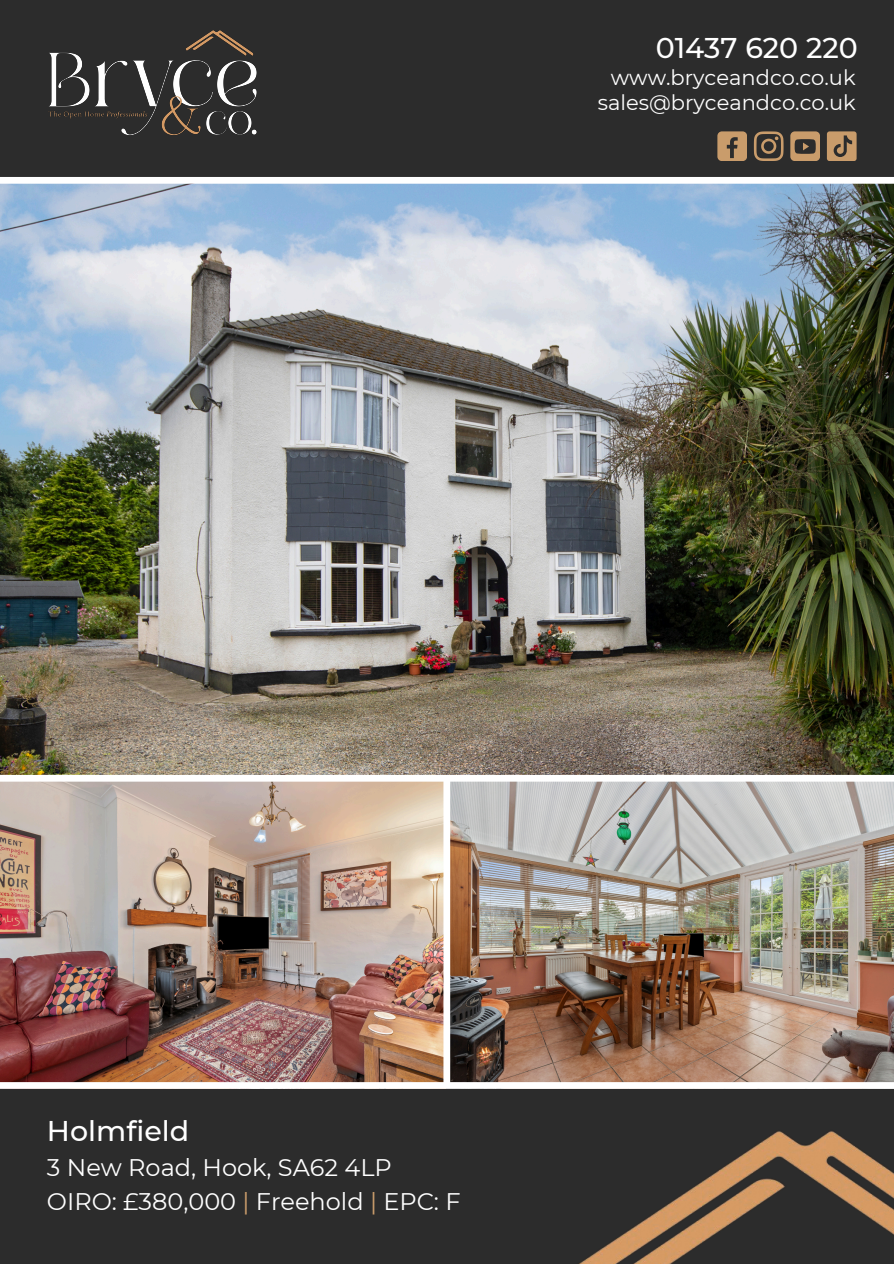
<style>
.page{position:relative;width:894px;height:1264px;background:#fff}
.page>*{position:absolute;margin:0;border:0;box-sizing:border-box;transform-origin:0 0}
.t1{font:500 28.5px "Montserrat";color:#fff}
.t2{font:24px "Montserrat";color:#fff}
.t3{font:21px "Montserrat";color:#fff}
.s1{color:#c99c6b}
</style>
<div class="page">
<div style="left:0;top:0;width:893px;height:1263px;background:#2c2c2c"></div>
<img style="left:0;top:184px;width:893px;height:591px">
<img style="left:0;top:781px;width:443px;height:301px">
<img style="left:450px;top:781px;width:443px;height:301px">
<div style="left:0;top:775px;width:893px;height:6px;background:#fff"></div>
<div style="left:443px;top:778px;width:7px;height:307px;background:#fff"></div>
<div style="left:0;top:1082px;width:893px;height:6px;background:#fff"></div>
<img style="left:47px;top:30px;width:220px;height:156px">
<img style="left:580px;top:1131px;width:313px;height:132px">
<div style="left:0;top:177px;width:893px;height:7px;background:#fff"></div>
<div style="left:717px;top:131px;width:29px;height:30px;background:#c99c6b;border-radius:5px"></div>
<svg style="left:726px;top:137px;width:11px;height:21px"></svg>
<svg style="left:753px;top:131px;width:29px;height:30px"></svg>
<svg style="left:826px;top:131px;width:29px;height:30px"></svg>
<div style="left:790px;top:131px;width:29px;height:30px;background:#c99c6b;border-radius:5px"></div>
<svg style="left:794px;top:139px;width:21px;height:15px"></svg>
<p class="t1" style="left:655px;top:30px;width:203px">01437 620 220</p>
<p class="t3" style="left:597px;top:89px;width:259px">sales@bryceandco.co.uk</p>
<p class="t3" style="left:610px;top:64px;width:246px">www.bryceandco.co.uk</p>
<p class="t1" style="left:47px;top:1113px;width:144px">Holmfield</p>
<h1 class="t2" style="left:47px;top:1152px;width:346px">3 New Road, Hook, SA62 4LP</h1>
<p class="t2" style="left:47px;top:1187px;width:415px">OIRO: £380,000 <span class="s1">|</span> Freehold <span class="s1">|</span> EPC: F</p>
</div>
